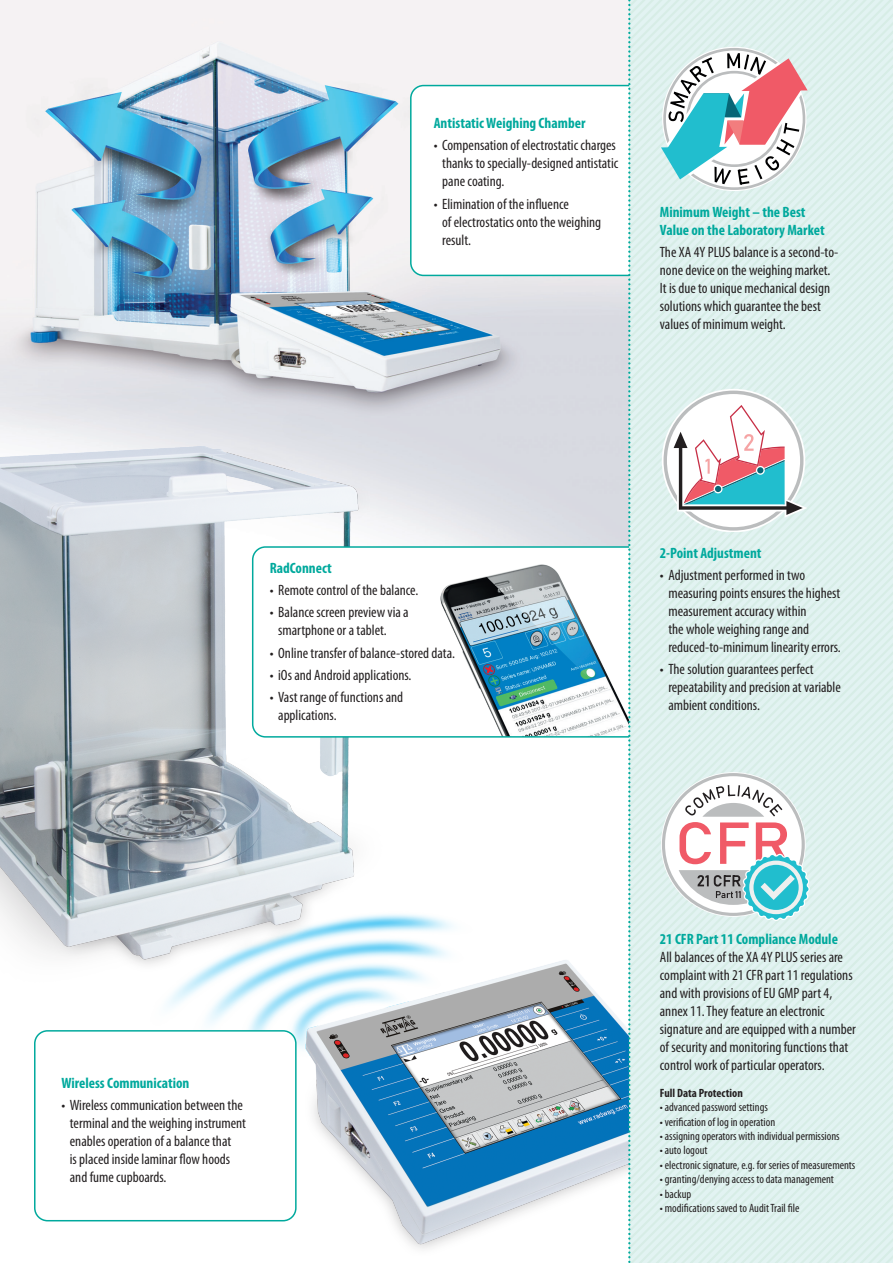
<style>
.page{position:relative;width:893px;height:1263px;background:#fff}
.page>*{position:absolute;margin:0;border:0;box-sizing:border-box;transform-origin:0 0}
.t1{font:condensed 15px/18px "Myriad Pro";color:#231f20}
.t2{font:700 condensed 15px "Myriad Pro";color:#00a99d}
.t3{font:condensed 12px "Myriad Pro";color:#231f20}
.t4{font:700 condensed 12px "Myriad Pro";color:#231f20}
</style>
<div class="page">
<img style="left:0;top:0;width:628px;height:392px">
<img style="left:0;top:392px;width:628px;height:857px">
<div style="left:411px;top:86px;width:313px;height:189px;background:#fff;border-radius:13px"></div>
<div style="left:410px;top:85px;width:314px;height:191px;border:2px solid #00a99d;border-radius:13px"></div>
<div style="left:253px;top:547px;width:474px;height:190px;background:#fff;border-radius:13px"></div>
<img style="left:440px;top:564px;width:188px;height:171px">
<div style="left:252px;top:546px;width:476px;height:192px;border:2px solid #00a99d;border-radius:13px"></div>
<svg style="left:628px;top:0;width:265px;height:1263px;background:#d9eae8"></svg>
<div style="left:35px;top:1031px;width:261px;height:190px;background:#fff;border-radius:13px"></div>
<div style="left:34px;top:1030px;width:263px;height:191px;border:2px solid #00a99d;border-radius:13px"></div>
<p class="t2" style="left:434px;top:114px;width:153px">Antistatic Weighing Chamber</p>
<p class="t1" style="left:442px;top:136px;width:178px;text-indent:-9px">• Compensation of electrostatic charges thanks to specially-designed antistatic pane coating.</p>
<p class="t1" style="left:442px;top:195px;width:161px;text-indent:-9px">• Elimination of the influence<br>of electrostatics onto the weighing result.</p>
<p class="t2" style="left:660px;top:202px;width:147px">Minimum Weight – the Best</p>
<p class="t2" style="left:660px;top:220px;width:166px">Value on the Laboratory Market</p>
<p class="t1" style="left:660px;top:243px;width:180px">The XA 4Y PLUS balance is a second-to&shy;none device on the weighing market.<br>It is due to unique mechanical design solutions which guarantee the best values of minimum weight.</p>
<p class="t2" style="left:270px;top:558px;width:64px">RadConnect</p>
<p class="t1" style="left:270px;top:581px;width:150px">• Remote control of the balance.</p>
<p class="t1" style="left:278px;top:603px;width:132px;text-indent:-9px">• Balance screen preview via a smartphone or a tablet.</p>
<p class="t1" style="left:270px;top:643px;width:187px">• Online transfer of balance-stored data.</p>
<p class="t1" style="left:270px;top:666px;width:143px">• iOs and Android applications.</p>
<p class="t1" style="left:278px;top:688px;width:127px;text-indent:-9px">• Vast range of functions and applications.</p>
<p class="t2" style="left:61px;top:1073px;width:130px">Wireless Communication</p>
<p class="t1" style="left:70px;top:1096px;width:178px;text-indent:-9px">• Wireless communication between the terminal and the weighing instrument enables operation of a balance that<br>is placed inside laminar flow hoods and fume cupboards.</p>
<p class="t2" style="left:660px;top:543px;width:103px">2-Point Adjustment</p>
<p class="t1" style="left:668px;top:566px;width:174px;text-indent:-9px">• Adjustment performed in two measuring points ensures the highest measurement accuracy within<br>the whole weighing range and reduced-to-minimum linearity errors.</p>
<p class="t1" style="left:668px;top:660px;width:174px;text-indent:-9px">• The solution guarantees perfect repeatability and precision at variable ambient conditions.</p>
<p class="t2" style="left:660px;top:929px;width:180px">21 CFR Part 11 Compliance Module</p>
<p class="t1" style="left:660px;top:947px;width:197px">All balances of the XA 4Y PLUS series are complaint with 21 CFR part 11 regulations and with provisions of EU GMP part 4, annex 11. They feature an electronic signature and are equipped with a number of security and monitoring functions that control work of particular operators.</p>
<p class="t4" style="left:660px;top:1085px;width:84px">Full Data Protection</p>
<p class="t3" style="left:660px;top:1100px;width:110px">• advanced password settings</p>
<p class="t3" style="left:660px;top:1114px;width:117px">• verification of log in operation</p>
<p class="t3" style="left:660px;top:1129px;width:181px">• assigning operators with individual permissions</p>
<p class="t3" style="left:660px;top:1143px;width:49px">• auto logout</p>
<p class="t3" style="left:660px;top:1157px;width:197px">• electronic signature, e.g. for series of measurements</p>
<p class="t3" style="left:660px;top:1172px;width:176px">• granting/denying access to data management</p>
<p class="t3" style="left:660px;top:1186px;width:33px">• backup</p>
<p class="t3" style="left:660px;top:1201px;width:141px">• modifications saved to Audit Trail file</p>
</div>
